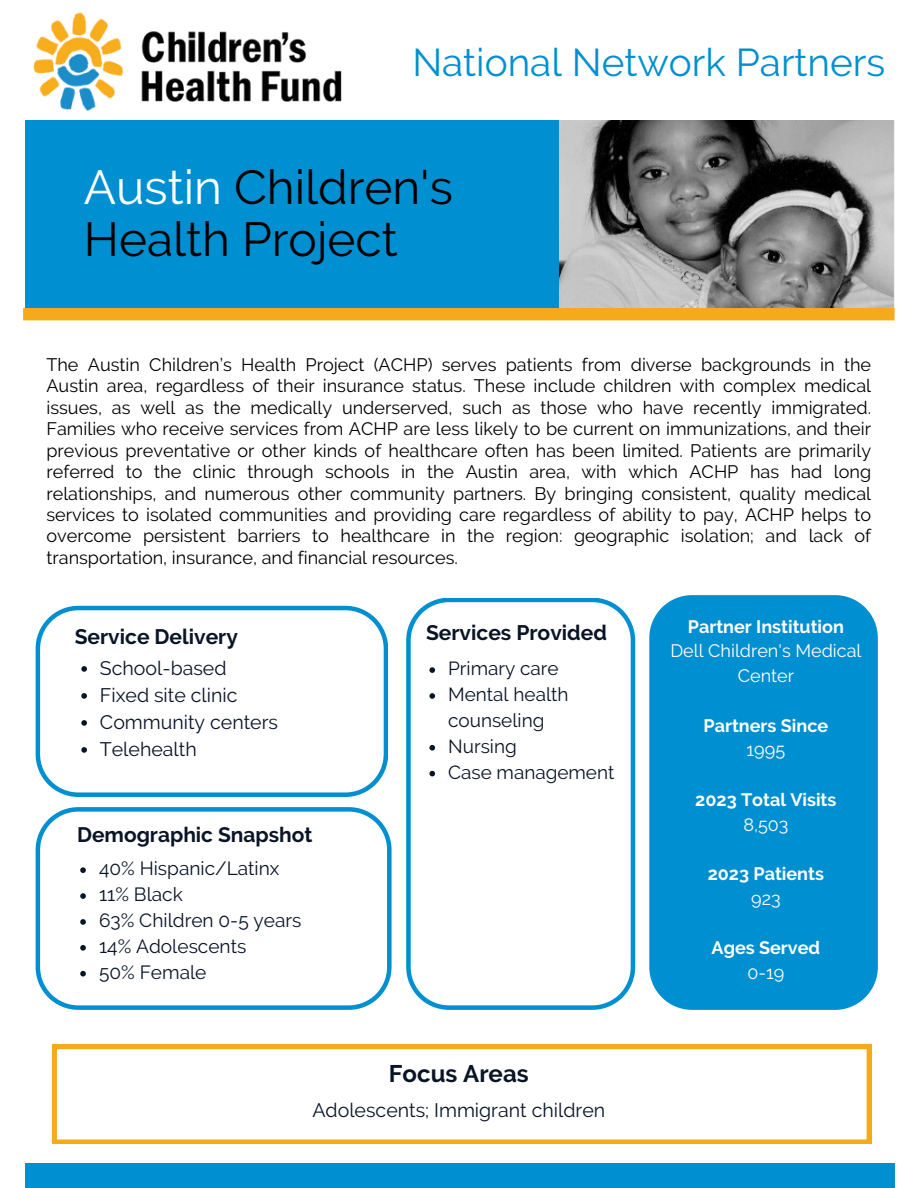
<style>
.page{position:relative;width:918px;height:1188px;background:#fff}
.page>*{position:absolute;margin:0;border:0;box-sizing:border-box;transform-origin:0 0}
.t1{font:47.7px/51.8px "Raleway";color:#000}
.t2{font:38.7px "Raleway";color:#008fd0}
.t3{font:700 24px "Raleway";color:#091427}
.t4{font:700 21px "Raleway";color:#091427}
.t5{font:700 20.85px "Raleway";color:#091427}
.t6{font:19.5px "Raleway";color:#091427}
.t7{font:19.05px "Raleway";color:#091427}
.t8{font:18.9px/25.8px "Raleway";color:#091427}
.t9{font:18px/21.5px "Raleway";color:#000;text-align:justify}
.t10{font:700 18px "Raleway";color:#fff}
.t11{font:18px/24.8px "Raleway";color:#fff;text-align:center}
.s1{color:#fff}
</style>
<div class="page">
<img style="left:558px;top:121px;width:337px;height:187px">
<div style="left:25px;top:121px;width:533px;height:193px;background:#008fd0"></div>
<div style="left:23px;top:308px;width:872px;height:12px;background:#f7aa19"></div>
<div style="left:25px;top:1163px;width:869px;height:25px;background:#008fd0"></div>
<img style="left:33px;top:12px;width:309px;height:99px">
<div style="left:649px;top:595px;width:229px;height:415px;background:#008fd0"></div>
<svg style="left:406px;top:598px;width:229px;height:412px"></svg>
<svg style="left:36px;top:606px;width:352px;height:191px"></svg>
<svg style="left:52px;top:1045px;width:819px;height:99px"></svg>
<svg style="left:429px;top:667px;width:6px;height:6px"></svg>
<svg style="left:429px;top:693px;width:6px;height:6px"></svg>
<svg style="left:429px;top:745px;width:6px;height:6px"></svg>
<svg style="left:429px;top:771px;width:6px;height:5px"></svg>
<svg style="left:36px;top:807px;width:355px;height:203px"></svg>
<svg style="left:80px;top:867px;width:6px;height:6px"></svg>
<svg style="left:80px;top:893px;width:6px;height:6px"></svg>
<svg style="left:80px;top:919px;width:6px;height:6px"></svg>
<svg style="left:80px;top:945px;width:6px;height:6px"></svg>
<svg style="left:80px;top:971px;width:6px;height:6px"></svg>
<svg style="left:81px;top:666px;width:6px;height:6px"></svg>
<svg style="left:81px;top:693px;width:6px;height:6px"></svg>
<svg style="left:81px;top:720px;width:6px;height:6px"></svg>
<svg style="left:81px;top:747px;width:6px;height:6px"></svg>
<h1 class="t2" style="left:412px;top:39px;width:474px">National Network Partners</h1>
<p class="t1" style="left:84px;top:162px;width:370px"><span class="s1">Austin</span> Children's<br>Health Project</p>
<h2 class="t9" style="left:46px;top:354px;width:826px">The Austin Children’s Health Project (ACHP) serves patients from diverse backgrounds in the Austin area, regardless of their insurance status. These include children with complex medical issues, as well as the medically underserved, such as those who have recently immigrated.<br>Families who receive services from ACHP are less likely to be current on immunizations, and their previous preventative or other kinds of healthcare often has been limited. Patients are primarily referred to the clinic through schools in the Austin area, with which ACHP has had long relationships, and numerous other community partners. By bringing consistent, quality medical services to isolated communities and providing care regardless of ability to pay, ACHP helps to overcome persistent barriers to healthcare in the region: geographic isolation; and lack of transportation, insurance, and financial resources.</h2>
<p class="t4" style="left:75px;top:625px;width:165px">Service Delivery</p>
<h4 class="t6" style="left:100px;top:657px;width:128px">School-based</h4>
<p class="t6" style="left:100px;top:684px;width:139px">Fixed site clinic</p>
<p class="t6" style="left:100px;top:711px;width:180px">Community centers</p>
<p class="t6" style="left:100px;top:738px;width:98px">Telehealth</p>
<p class="t5" style="left:77px;top:823px;width:237px">Demographic Snapshot</p>
<p class="t7" style="left:99px;top:857px;width:182px">40% Hispanic/Latinx</p>
<p class="t7" style="left:99px;top:883px;width:85px">11% Black</p>
<p class="t7" style="left:99px;top:909px;width:204px">63% Children 0-5 years</p>
<p class="t7" style="left:99px;top:935px;width:149px">14% Adolescents</p>
<p class="t7" style="left:99px;top:961px;width:109px">50% Female</p>
<p class="t4" style="left:426px;top:620px;width:182px">Services Provided</p>
<p class="t8" style="left:448px;top:656px;width:112px">Primary care</p>
<p class="t8" style="left:448px;top:681px;width:122px">Mental health counseling</p>
<p class="t8" style="left:448px;top:733px;width:70px">Nursing</p>
<p class="t8" style="left:448px;top:759px;width:168px">Case management</p>
<p class="t3" style="left:389px;top:1059px;width:141px">Focus Areas</p>
<p class="t6" style="left:312px;top:1099px;width:294px">Adolescents; Immigrant children</p>
<p class="t10" style="left:688px;top:616px;width:158px">Partner Institution</p>
<p class="t11" style="left:670px;top:639px;width:193px">Dell Children's Medical<br>Center</p>
<p class="t10" style="left:704px;top:715px;width:126px">Partners Since</p>
<h4 class="t11" style="left:747px;top:738px;width:40px">1995</h4>
<p class="t10" style="left:695px;top:789px;width:143px">2023 Total Visits</p>
<p class="t11" style="left:743px;top:812px;width:47px">8,503</p>
<p class="t10" style="left:708px;top:863px;width:118px">2023 Patients</p>
<p class="t11" style="left:751px;top:886px;width:31px">923</p>
<h4 class="t10" style="left:712px;top:938px;width:110px">Ages Served</h4>
<p class="t11" style="left:747px;top:960px;width:38px">0-19</p>
</div>
